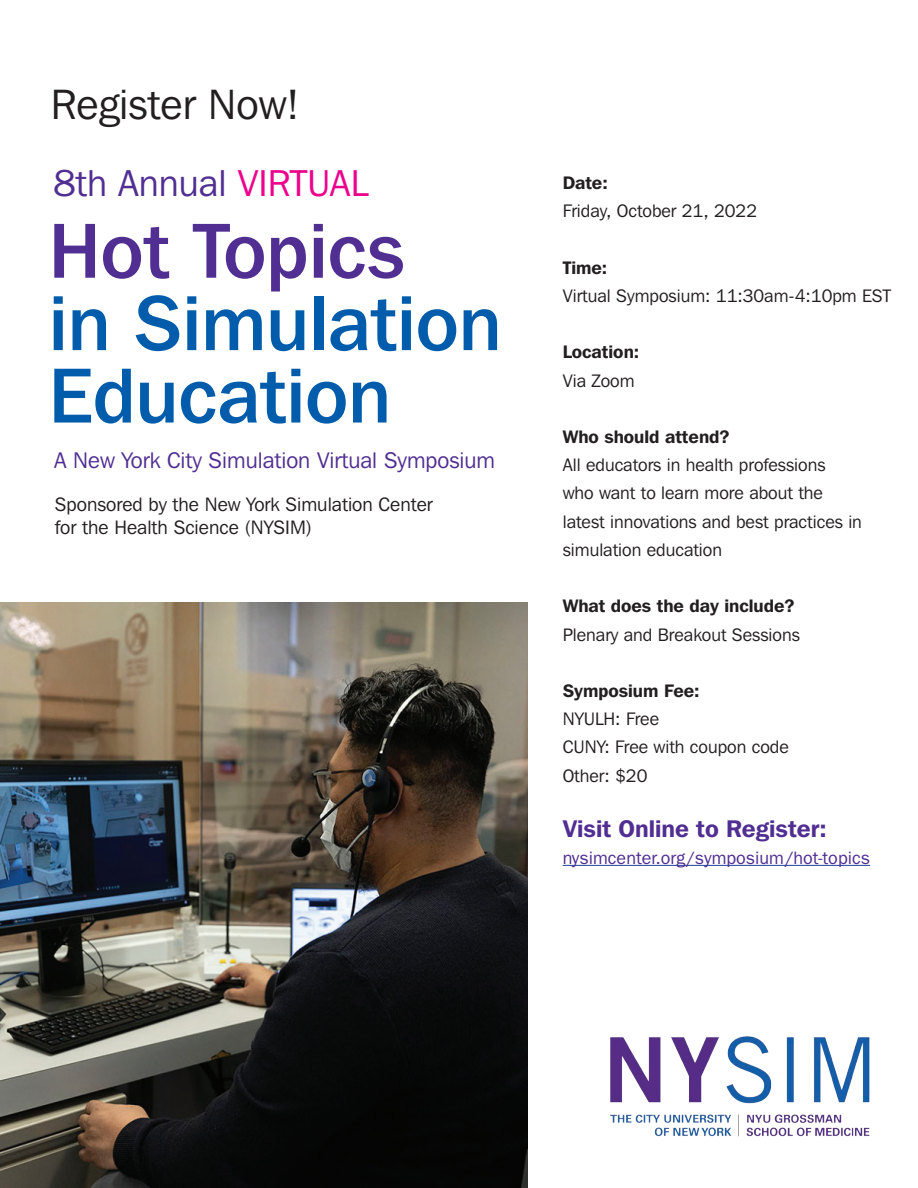
<style>
.page{position:relative;width:918px;height:1188px;background:#fff}
.page>*{position:absolute;margin:0;border:0;box-sizing:border-box;transform-origin:0 0}
.t1{font:500 77.55px/72.4px "Franklin Gothic IT Cby BT";color:#015dab}
.t2{font:500 77.55px "Franklin Gothic IT Cby BT";color:#502e92}
.t3{font:42.15px "Franklin Gothic IT Cby BT";color:#231f20}
.t4{font:37.2px "Franklin Gothic IT Cby BT";color:#502e92}
.t5{font:600 24px "Franklin Gothic IT Cby BT";color:#502e92}
.t6{font:22.5px "Franklin Gothic IT Cby BT";color:#502e92}
.t7{font:19.35px/23.2px "Franklin Gothic IT Cby BT";color:#231f20}
.t8{font:18px/28.2px "Franklin Gothic IT Cby BT";color:#231f20}
.t9{font:600 18px "Franklin Gothic IT Cby BT";color:#231f20}
.t10{font:18px "Franklin Gothic";color:#502e92}
.s1{color:#ed028c}
</style>
<div class="page">
<hr style="left:563px;top:865px;width:307px;height:1px;background:#3853a3">
<img style="left:0;top:603px;width:528px;height:585px">
<img style="left:610px;top:1036px;width:260px;height:101px">
<h2 class="t3" style="left:51px;top:79px;width:250px">Register Now!</h2>
<h3 class="t4" style="left:53px;top:161px;width:316px">8th Annual <span class="s1">VIRTUAL</span></h3>
<h1 class="t2" style="left:49px;top:202px;width:358px">Hot Topics</h1>
<h1 class="t1" style="left:49px;top:285px;width:454px">in Simulation<br>Education</h1>
<p class="t6" style="left:54px;top:446px;width:443px">A New York City Simulation Virtual Symposium</p>
<p class="t7" style="left:55px;top:492px;width:379px">Sponsored by the New York Simulation Center for the Health Science (NYSIM)</p>
<p class="t9" style="left:563px;top:172px;width:47px">Date:</p>
<p class="t8" style="left:563px;top:197px;width:196px">Friday, October 21, 2022</p>
<p class="t9" style="left:563px;top:256px;width:46px">Time:</p>
<p class="t8" style="left:563px;top:281px;width:330px">Virtual Symposium: 11:30am-4:10pm EST</p>
<p class="t9" style="left:563px;top:341px;width:78px">Location:</p>
<p class="t8" style="left:563px;top:366px;width:73px">Via Zoom</p>
<p class="t9" style="left:563px;top:425px;width:168px">Who should attend?</p>
<p class="t8" style="left:563px;top:451px;width:301px">All educators in health professions<br>who want to learn more about the latest innovations and best practices in simulation education</p>
<p class="t9" style="left:563px;top:595px;width:233px">What does the day include?</p>
<p class="t8" style="left:563px;top:620px;width:239px">Plenary and Breakout Sessions</p>
<p class="t9" style="left:563px;top:679px;width:138px">Symposium Fee:</p>
<p class="t8" style="left:563px;top:704px;width:228px">NYULH: Free<br>CUNY: Free with coupon code<br>Other: $20</p>
<h3 class="t5" style="left:563px;top:813px;width:266px">Visit Online to Register:</h3>
<p class="t10" style="left:563px;top:847px;width:309px">nysimcenter.org/symposium/hot-topics</p>
</div>
